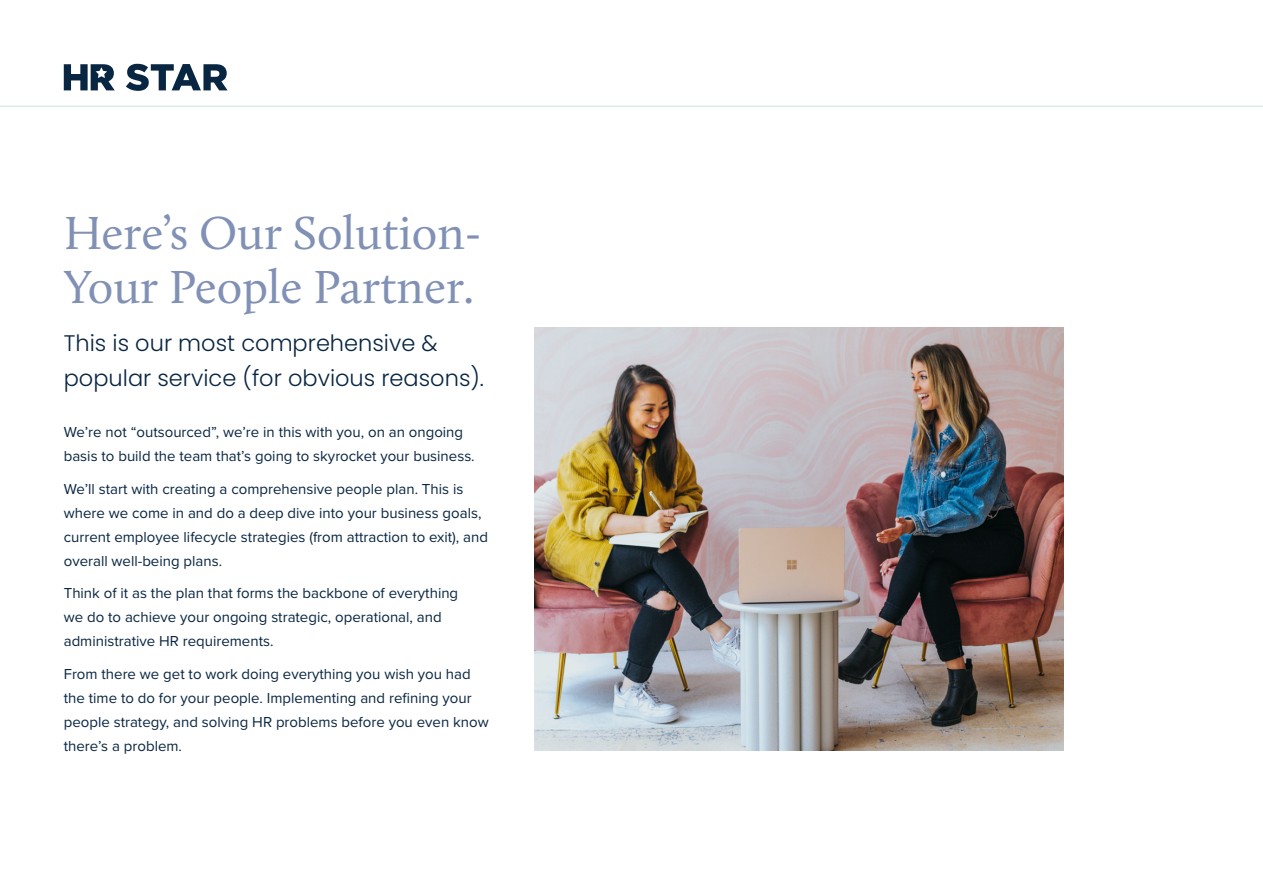
<style>
.page{position:relative;width:1263px;height:893px;background:#fff}
.page>*{position:absolute;margin:0;border:0;box-sizing:border-box;transform-origin:0 0}
.t1{font:48px "Calluna";color:#8091b5}
.t2{font:300 22.5px/34.5px "Poppins";color:#082541}
.t3{font:15px/24px "Proxima Nova";color:#082541}
</style>
<div class="page">
<svg style="left:64px;top:64px;width:51px;height:26px"></svg>
<svg style="left:126px;top:64px;width:102px;height:27px"></svg>
<hr style="left:0;top:106px;width:1263px;height:1px;background:#d8eceb">
<img style="left:535px;top:327px;width:528px;height:423px">
<p class="t1" style="left:64px;top:203px;width:419px">Here’s Our Solution-</p>
<p class="t1" style="left:64px;top:257px;width:412px">Your People Partner.</p>
<p class="t2" style="left:64px;top:326px;width:422px">This is our most comprehensive &amp; popular service (for obvious reasons).</p>
<p class="t3" style="left:64px;top:419px;width:412px">We’re not “outsourced”, we’re in this with you, on an ongoing basis to build the team that’s going to skyrocket your business.</p>
<p class="t3" style="left:64px;top:476px;width:426px">We’ll start with creating a comprehensive people plan. This is where we come in and do a deep dive into your business goals, current employee lifecycle strategies (from attraction to exit), and overall well-being plans.</p>
<p class="t3" style="left:64px;top:580px;width:396px">Think of it as the plan that forms the backbone of everything we do to achieve your ongoing strategic, operational, and administrative HR requirements.</p>
<p class="t3" style="left:64px;top:661px;width:426px">From there we get to work doing everything you wish you had the time to do for your people. Implementing and refining your people strategy, and solving HR problems before you even know there’s a problem.</p>
</div>
